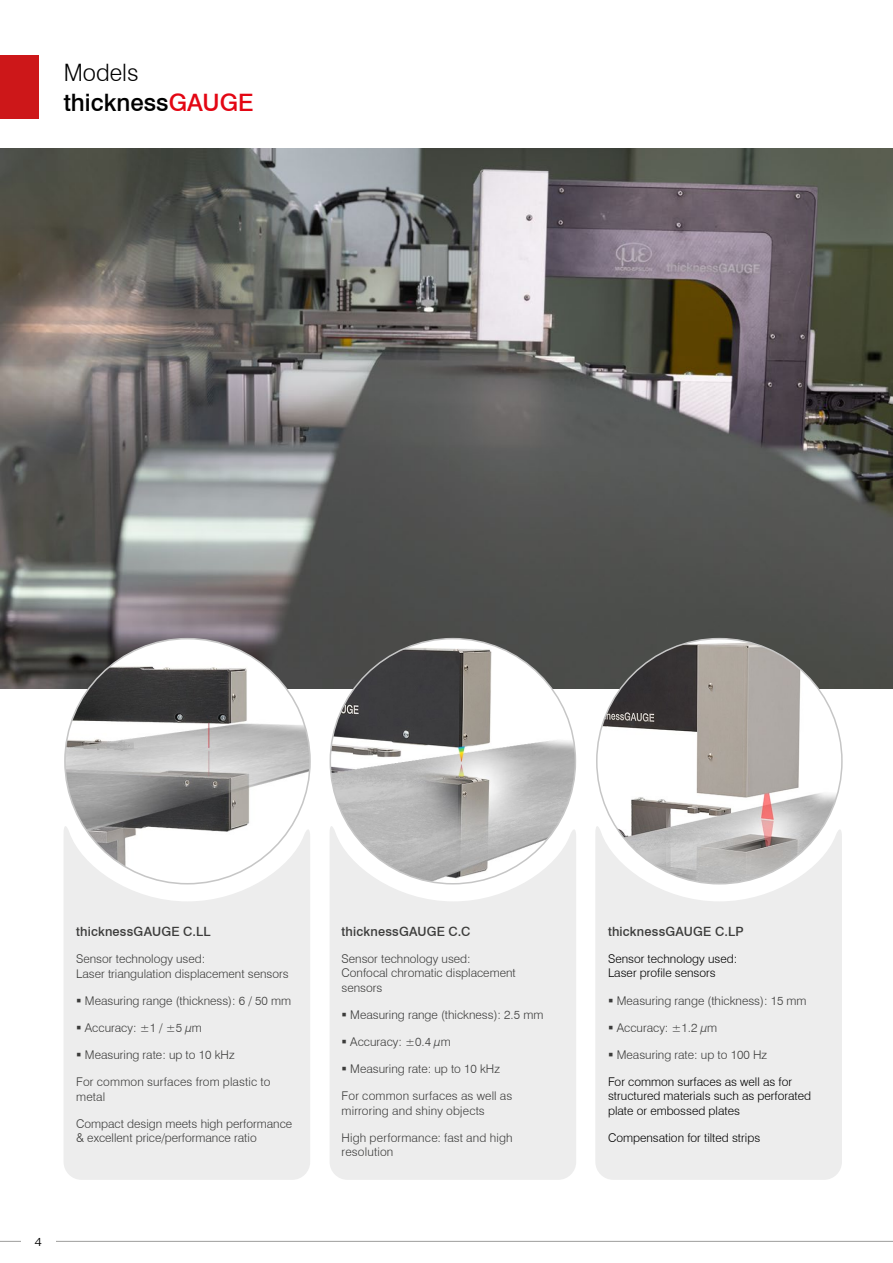
<style>
.page{position:relative;width:893px;height:1263px;background:#fff}
.page>*{position:absolute;margin:0;border:0;box-sizing:border-box;transform-origin:0 0}
.t1{font:500 24px/30px "Swiss 721 BT";color:#000}
.t2{font:500 12.75px "Swiss 721 BT";letter-spacing:.015em;color:#3c3c3b}
.t3{font:300 12px/14.4px "Swiss 721 BT";color:#3c3c3b}
.t4{font:300 12px/14.4px "Swiss 721 BT";color:#000}
.t5{font:300 12px "Swiss 721 BT";color:#000;scale:1.18 1}
.s1{font-weight:300}
.s2{color:#e30613}
</style>
<div class="page">
<div style="left:0;top:55px;width:38px;height:64px;background:#cd1719"></div>
<hr style="left:0;top:1241px;width:893px;height:1px;background:#9d9d9c">
<div style="left:21px;top:1220px;width:34px;height:43px;background:#fff"></div>
<img style="left:0;top:149px;width:893px;height:540px">
<div style="left:64px;top:823px;width:246px;height:357px;background:#ededed"></div>
<div style="left:330px;top:823px;width:246px;height:357px;background:#ededed"></div>
<div style="left:595px;top:823px;width:247px;height:357px;background:#ededed"></div>
<img style="left:65px;top:639px;width:245px;height:245px;border-radius:123px">
<img style="left:330px;top:639px;width:245px;height:245px;border-radius:123px">
<img style="left:597px;top:639px;width:245px;height:245px;border-radius:123px">
<h1 class="t1" style="left:64px;top:58px;width:191px"><span class="s1">Models </span>thickness<span class="s2">GAUGE</span></h1>
<p class="t2" style="left:76px;top:924px;width:136px">thicknessGAUGE C.LL</p>
<p class="t3" style="left:76px;top:951px;width:214px">Sensor technology used:<br>Laser triangulation displacement sensors</p>
<p class="t3" style="left:76px;top:993px;width:216px">▪ Measuring range (thickness): 6 / 50 mm</p>
<p class="t3" style="left:76px;top:1020px;width:127px">▪ Accuracy: ±1 / ±5 µm</p>
<p class="t3" style="left:76px;top:1047px;width:160px">▪ Measuring rate: up to 10 kHz</p>
<p class="t3" style="left:76px;top:1074px;width:196px">For common surfaces from plastic to metal</p>
<p class="t3" style="left:76px;top:1116px;width:218px">Compact design meets high performance &amp; excellent price/performance ratio</p>
<p class="t5" style="left:35px;top:1235px;width:8px">4</p>
<p class="t2" style="left:342px;top:923px;width:130px">thicknessGAUGE C.C</p>
<p class="t3" style="left:342px;top:951px;width:176px">Sensor technology used:<br>Confocal chromatic displacement sensors</p>
<p class="t3" style="left:342px;top:1007px;width:203px">▪ Measuring range (thickness): 2.5 mm</p>
<p class="t3" style="left:342px;top:1034px;width:111px">▪ Accuracy: ±0.4 µm</p>
<p class="t3" style="left:342px;top:1062px;width:160px">▪ Measuring rate: up to 10 kHz</p>
<p class="t3" style="left:342px;top:1089px;width:172px">For common surfaces as well as mirroring and shiny objects</p>
<p class="t3" style="left:342px;top:1130px;width:172px">High performance: fast and high resolution</p>
<p class="t2" style="left:608px;top:923px;width:137px">thicknessGAUGE C.LP</p>
<p class="t4" style="left:608px;top:951px;width:131px">Sensor technology used:<br>Laser profile sensors</p>
<p class="t3" style="left:608px;top:993px;width:200px">▪ Measuring range (thickness): 15 mm</p>
<p class="t3" style="left:608px;top:1020px;width:111px">▪ Accuracy: ±1.2 µm</p>
<p class="t3" style="left:608px;top:1047px;width:160px">▪ Measuring rate: up to 100 Hz</p>
<p class="t4" style="left:608px;top:1074px;width:205px">For common surfaces as well as for structured materials such as perforated plate or embossed plates</p>
<p class="t4" style="left:608px;top:1130px;width:154px">Compensation for tilted strips</p>
</div>
